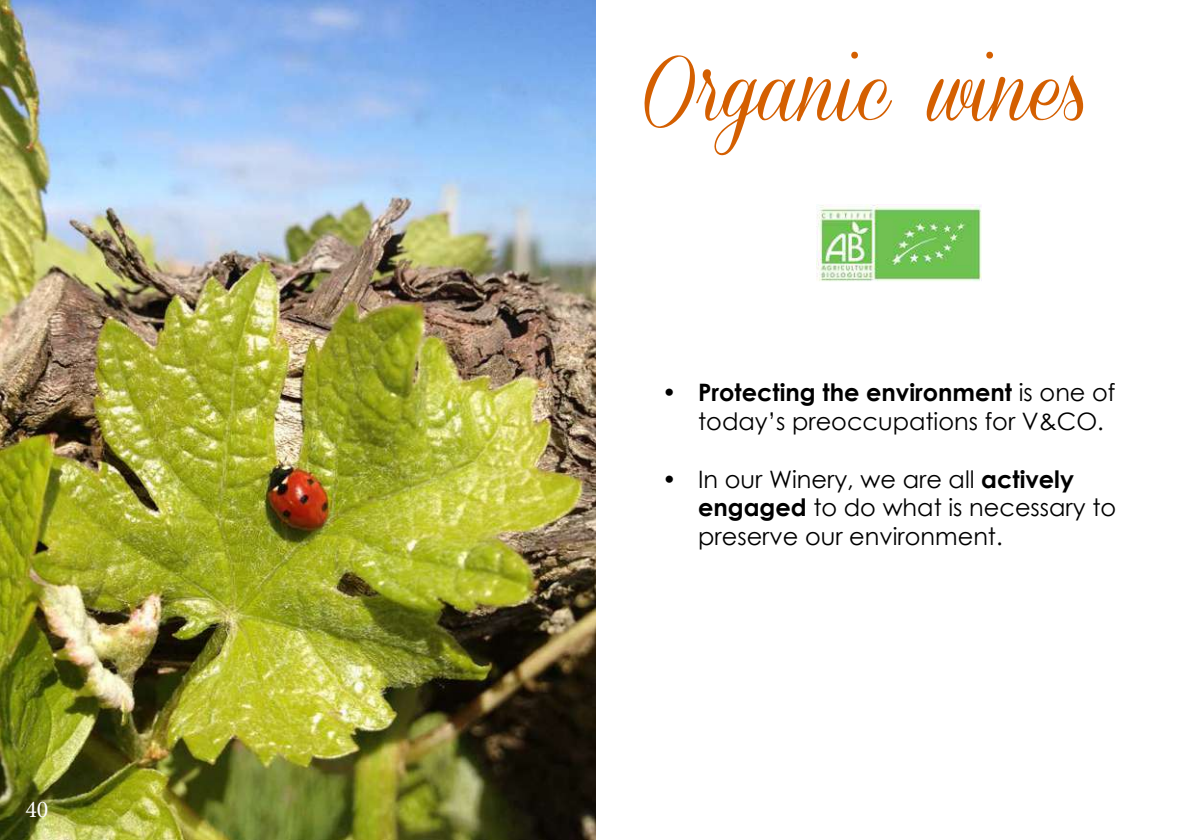
<style>
.page{position:relative;width:1191px;height:840px;background:#fff}
.page>*{position:absolute;margin:0;border:0;box-sizing:border-box;transform-origin:0 0}
.t1{font:78px "Coneria Script Demo";color:#d45f00}
.t2{font:24px/28.8px "Century Gothic";color:#000}
.t3{font:24px "Minion Pro";color:#fff}
.s1{font-weight:700}
</style>
<div class="page">
<img style="left:0;top:0;width:595px;height:839px">
<img style="left:816px;top:204px;width:165px;height:78px">
<p class="t3" style="left:25px;top:792px;width:25px">40</p>
<h1 class="t1" style="left:643px;top:47px;width:447px">Organic wines</h1>
<p class="t2" style="left:698px;top:377px;width:419px;text-indent:-36px"><span class="s1">• Protecting the environment</span> is one of today’s preoccupations for V&amp;CO.</p>
<p class="t2" style="left:698px;top:464px;width:419px;text-indent:-36px">• In our Winery, we are all <span class="s1">actively engaged</span> to do what is necessary to preserve our environment.</p>
</div>
